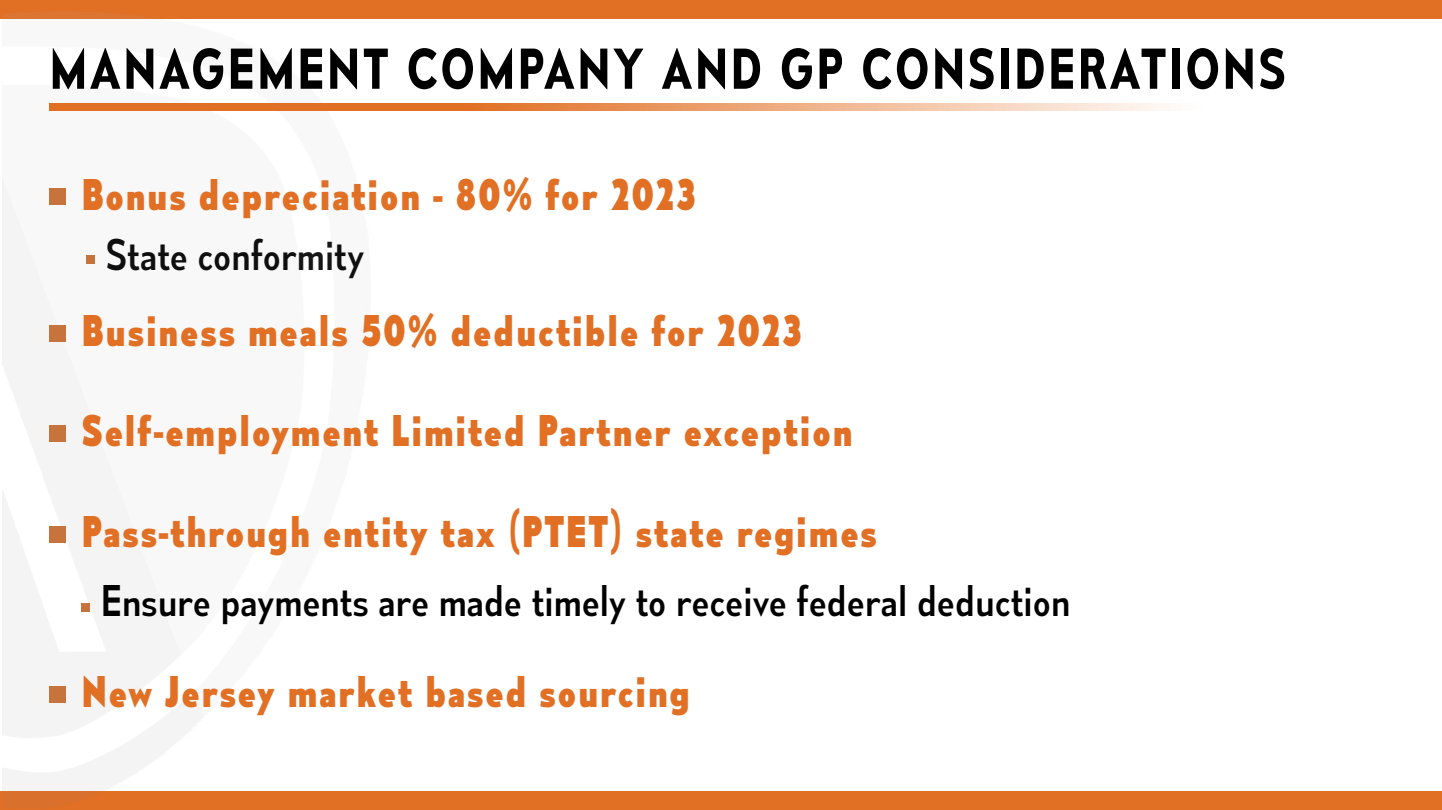
<style>
.page{position:relative;width:1442px;height:810px;background:#fff}
.page>*{position:absolute;margin:0;border:0;box-sizing:border-box;transform-origin:0 0}
.t1{font:52.5px "Mesmerize Sc Sb";letter-spacing:.05em;color:#000}
.t2{font:40.5px "Mesmerize Sc Eb";letter-spacing:.03em;color:#e17025}
.t3{font:40.5px "Mesmerize Sc Rg";color:#000}
</style>
<div class="page">
<div style="left:1px;top:791px;width:1440px;height:19px;background:#e17025"></div>
<div style="left:1px;top:0;width:1440px;height:18px;background:#e17025"></div>
<img style="left:2px;top:12px;width:368px;height:779px">
<div style="left:50px;top:188px;width:16px;height:17px;background:#c7733d"></div>
<div style="left:50px;top:325px;width:16px;height:16px;background:#c7733d"></div>
<div style="left:50px;top:425px;width:16px;height:16px;background:#c7733d"></div>
<div style="left:50px;top:526px;width:16px;height:16px;background:#c7733d"></div>
<div style="left:50px;top:686px;width:16px;height:16px;background:#c7733d"></div>
<div style="left:86px;top:255px;width:8px;height:8px;background:#c7733d"></div>
<div style="left:81px;top:602px;width:9px;height:9px;background:#c7733d"></div>
<svg style="left:50px;top:103px;width:1120px;height:8px"></svg>
<p class="t1" style="left:50px;top:37px;width:1237px">MANAGEMENT COMPANY AND GP CONSIDERATIONS</p>
<p class="t2" style="left:81px;top:169px;width:615px">Bonus depreciation - 80% for 2023</p>
<p class="t3" style="left:106px;top:229px;width:260px">State conformity</p>
<p class="t2" style="left:81px;top:306px;width:721px">Business meals 50% deductible for 2023</p>
<p class="t2" style="left:81px;top:406px;width:772px">Self-employment Limited Partner exception</p>
<p class="t2" style="left:81px;top:507px;width:797px">Pass-through entity tax (PTET) state regimes</p>
<p class="t3" style="left:101px;top:575px;width:970px">Ensure payments are made timely to receive federal deduction</p>
<p class="t2" style="left:81px;top:667px;width:610px">New Jersey market based sourcing</p>
</div>
